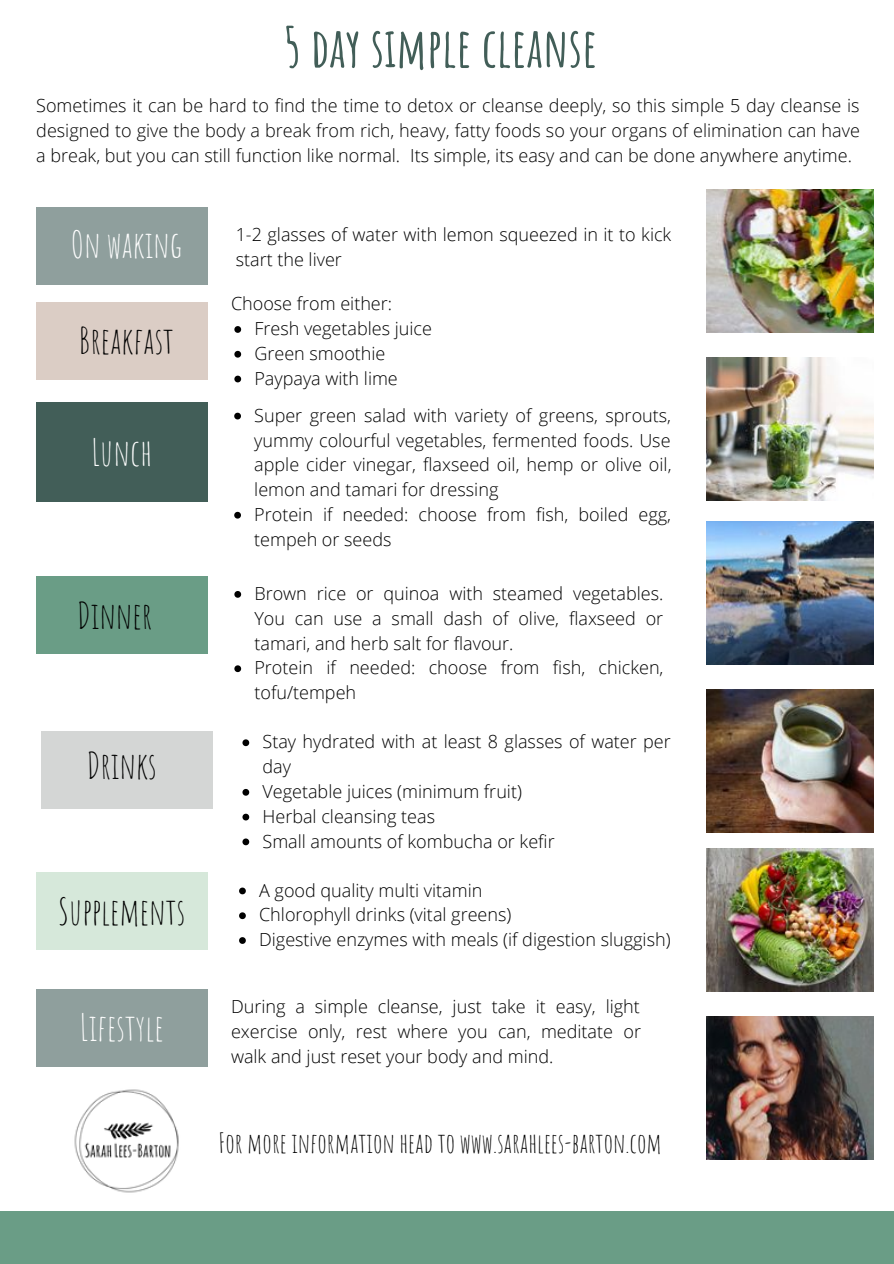
<style>
.page{position:relative;width:894px;height:1264px;background:#fff}
.page>*{position:absolute;margin:0;border:0;box-sizing:border-box;transform-origin:0 0}
.t1{font:700 54px "Amatic SC";color:#425e58}
.t2{font:36px "Amatic SC";color:#000}
.t3{font:36px "Amatic SC";color:#fff}
.t4{font:27px "Amatic SC";color:#000}
.t5{font:300 18px/24.8px "Open Sans";color:#000}
</style>
<div class="page">
<div style="left:0;top:1211px;width:893px;height:52px;background:#6a9d86"></div>
<img style="left:706px;top:190px;width:166px;height:142px">
<div style="left:36px;top:207px;width:171px;height:77px;background:#8f9f9d"></div>
<div style="left:36px;top:302px;width:171px;height:77px;background:#dbcdc5"></div>
<div style="left:36px;top:403px;width:171px;height:99px;background:#425e58"></div>
<div style="left:36px;top:576px;width:171px;height:78px;background:#6a9d86"></div>
<div style="left:41px;top:731px;width:171px;height:77px;background:#d4d6d5"></div>
<div style="left:36px;top:872px;width:171px;height:77px;background:#d6e8da"></div>
<div style="left:36px;top:988px;width:171px;height:78px;background:#8f9f9d"></div>
<svg style="left:234px;top:326px;width:7px;height:7px"></svg>
<svg style="left:234px;top:351px;width:7px;height:6px"></svg>
<svg style="left:234px;top:375px;width:7px;height:7px"></svg>
<svg style="left:234px;top:413px;width:7px;height:6px"></svg>
<svg style="left:234px;top:512px;width:7px;height:6px"></svg>
<svg style="left:234px;top:591px;width:7px;height:6px"></svg>
<svg style="left:234px;top:665px;width:7px;height:7px"></svg>
<svg style="left:242px;top:739px;width:7px;height:7px"></svg>
<svg style="left:242px;top:789px;width:7px;height:6px"></svg>
<svg style="left:242px;top:813px;width:7px;height:7px"></svg>
<svg style="left:242px;top:838px;width:7px;height:7px"></svg>
<svg style="left:239px;top:887px;width:7px;height:7px"></svg>
<svg style="left:239px;top:912px;width:7px;height:7px"></svg>
<svg style="left:239px;top:937px;width:7px;height:6px"></svg>
<img style="left:706px;top:357px;width:166px;height:143px">
<img style="left:706px;top:521px;width:166px;height:143px">
<img style="left:706px;top:689px;width:166px;height:143px">
<img style="left:706px;top:848px;width:166px;height:143px">
<img style="left:706px;top:1016px;width:166px;height:143px">
<img style="left:74px;top:1089px;width:105px;height:104px">
<h1 class="t1" style="left:283px;top:12px;width:316px">5 DAY SIMPLE CLEANSE</h1>
<p class="t5" style="left:36px;top:93px;width:824px;text-align:justify">Sometimes it can be hard to find the time to detox or cleanse deeply, so this simple 5 day cleanse is designed to give the body a break from rich, heavy, fatty foods so your organs of elimination can have a break, but you can still function like normal. Its simple, its easy and can be done anywhere anytime.</p>
<h2 class="t3" style="left:71px;top:221px;width:113px">On waking</h2>
<h2 class="t2" style="left:79px;top:318px;width:97px">Breakfast</h2>
<h2 class="t3" style="left:91px;top:429px;width:62px">Lunch</h2>
<h2 class="t2" style="left:77px;top:592px;width:77px">Dinner</h2>
<h2 class="t2" style="left:87px;top:742px;width:72px">Drinks</h2>
<h2 class="t2" style="left:58px;top:888px;width:129px">Supplements</h2>
<h2 class="t3" style="left:80px;top:1004px;width:85px">Lifestyle</h2>
<p class="t5" style="left:236px;top:222px;width:437px">1-2 glasses of water with lemon squeezed in it to kick start the liver</p>
<p class="t5" style="left:254px;top:291px;width:179px;text-indent:-23px">Choose from either:<br>Fresh vegetables juice<br>Green smoothie<br>Paypaya with lime</p>
<p class="t5" style="left:254px;top:402px;width:418px">Super green salad with variety of greens, sprouts, yummy colourful vegetables, fermented foods. Use apple cider vinegar, flaxseed oil, hemp or olive oil, lemon and tamari for dressing<br>Protein if needed: choose from fish, boiled egg, tempeh or seeds</p>
<p class="t5" style="left:254px;top:580px;width:410px">Brown rice or quinoa with steamed vegetables.<br>You can use a small dash of olive, flaxseed or tamari, and herb salt for flavour.<br>Protein if needed: choose from fish, chicken, tofu/tempeh</p>
<p class="t5" style="left:262px;top:729px;width:409px">Stay hydrated with at least 8 glasses of water per day<br>Vegetable juices (minimum fruit)<br>Herbal cleansing teas<br>Small amounts of kombucha or kefir</p>
<p class="t5" style="left:259px;top:877px;width:413px">A good quality multi vitamin<br>Chlorophyll drinks (vital greens)<br>Digestive enzymes with meals (if digestion sluggish)</p>
<p class="t5" style="left:231px;top:993px;width:411px;text-align:justify">During a simple cleanse, just take it easy, light exercise only, rest where you can, meditate or walk and just reset your body and mind.</p>
<h3 class="t4" style="left:218px;top:1125px;width:444px">For more information head to www.sarahlees-barton.com</h3>
</div>
